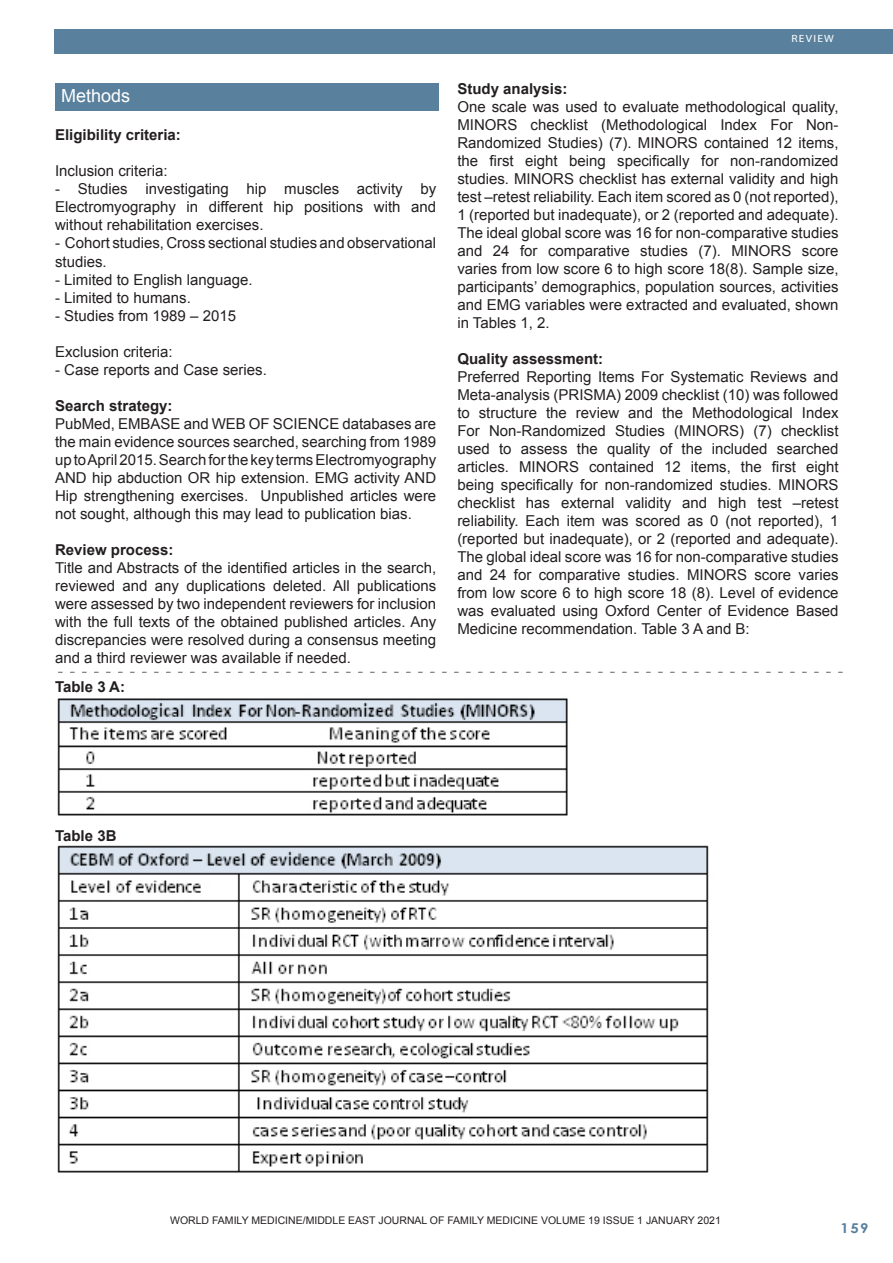
<style>
.page{position:relative;width:893px;height:1263px;background:#fff}
.page>*{position:absolute;margin:0;border:0;box-sizing:border-box;transform-origin:0 0}
.Footnote_Text{font:18px "Arial";color:#fff}
.Footnote_Text-2{font:15px/18px "Arial";color:#231f20;text-align:justify}
.Footnote_Text-3{font:700 15px "Arial";color:#231f20}
.t1{font:700 13.5px "Century Gothic";color:#59809c;scale:1.1 1}
.Footnote_Text-4{font:10.5px "Arial";color:#231f20}
.t2{font:10.5px "Myriad";letter-spacing:.1em;color:#fff;scale:1.1 1}
</style>
<div class="page">
<div style="left:54px;top:30px;width:839px;height:24px;background:#59809c"></div>
<div style="left:55px;top:83px;width:384px;height:27px;background:#59809c"></div>
<img style="left:57px;top:698px;width:511px;height:118px">
<img style="left:57px;top:845px;width:652px;height:328px">
<svg style="left:58px;top:672px;width:785px;height:1px"></svg>
<p class="Footnote_Text" style="left:61px;top:84px;width:71px">Methods</p>
<p class="Footnote_Text-3" style="left:55px;top:125px;width:127px">Eligibility criteria:</p>
<p class="Footnote_Text-2" style="left:55px;top:162px;width:114px">Inclusion criteria:</p>
<p class="Footnote_Text-2" style="left:55px;top:180px;width:383px">- Studies investigating hip muscles activity by Electromyography in different hip positions with and without rehabilitation exercises.</p>
<p class="Footnote_Text-2" style="left:55px;top:234px;width:383px">- Cohort studies, Cross sectional studies and observational studies.</p>
<p class="Footnote_Text-2" style="left:55px;top:270px;width:199px">- Limited to English language.</p>
<p class="Footnote_Text-2" style="left:55px;top:288px;width:137px">- Limited to humans.</p>
<p class="Footnote_Text-2" style="left:55px;top:306px;width:182px">- Studies from 1989 – 2015</p>
<p class="Footnote_Text-2" style="left:55px;top:342px;width:119px">Exclusion criteria:</p>
<p class="Footnote_Text-2" style="left:55px;top:360px;width:213px">- Case reports and Case series.</p>
<p class="Footnote_Text-3" style="left:55px;top:395px;width:119px">Search strategy:</p>
<p class="Footnote_Text-2" style="left:55px;top:414px;width:383px">PubMed, EMBASE and WEB OF SCIENCE databases are the main evidence sources searched, searching from 1989 up to April 2015. Search for the key terms Electromyography AND hip abduction OR hip extension. EMG activity AND Hip strengthening exercises. Unpublished articles were not sought, although this may lead to publication bias.</p>
<p class="Footnote_Text-3" style="left:55px;top:539px;width:120px">Review process:</p>
<p class="Footnote_Text-2" style="left:55px;top:558px;width:383px">Title and Abstracts of the identified articles in the search, reviewed and any duplications deleted. All publications were assessed by two independent reviewers for inclusion with the full texts of the obtained published articles. Any discrepancies were resolved during a consensus meeting and a third reviewer was available if needed.</p>
<p class="Footnote_Text-3" style="left:55px;top:677px;width:72px">Table 3 A:</p>
<p class="t2" style="left:791px;top:34px;width:40px">REVIEW</p>
<p class="Footnote_Text-3" style="left:457px;top:79px;width:112px">Study analysis:</p>
<p class="Footnote_Text-2" style="left:457px;top:98px;width:383px">One scale was used to evaluate methodological quality, MINORS checklist (Methodological Index For Non-Randomized Studies) (7). MINORS contained 12 items, the first eight being specifically for non-randomized studies. MINORS checklist has external validity and high test –retest reliability. Each item scored as 0 (not reported), 1 (reported but inadequate), or 2 (reported and adequate).<br>The ideal global score was 16 for non-comparative studies and 24 for comparative studies (7). MINORS score varies from low score 6 to high score 18(8). Sample size, participants’ demographics, population sources, activities and EMG variables were extracted and evaluated, shown in Tables 1, 2.</p>
<p class="Footnote_Text-3" style="left:457px;top:349px;width:147px">Quality assessment:</p>
<p class="Footnote_Text-2" style="left:457px;top:368px;width:383px">Preferred Reporting Items For Systematic Reviews and Meta-analysis (PRISMA) 2009 checklist (10) was followed to structure the review and the Methodological Index For Non-Randomized Studies (MINORS) (7) checklist used to assess the quality of the included searched articles. MINORS contained 12 items, the first eight being specifically for non-randomized studies. MINORS checklist has external validity and high test –retest reliability. Each item was scored as 0 (not reported), 1 (reported but inadequate), or 2 (reported and adequate).<br>The global ideal score was 16 for non-comparative studies and 24 for comparative studies. MINORS score varies from low score 6 to high score 18 (8). Level of evidence was evaluated using Oxford Center of Evidence Based Medicine recommendation. Table 3 A and B:</p>
<p class="Footnote_Text-3" style="left:55px;top:825px;width:63px">Table 3B</p>
<p class="Footnote_Text-4" style="left:162px;top:1214px;width:569px">WORLD FAMILY MEDICINE/MID LE EAST JOURNAL OF AMILY MEDICINE VOLUME 18 ISSUE 12 DECEMBER 2020</p>
<p class="Footnote_Text-4" style="left:170px;top:1214px;width:552px">WORLD FAMILY MEDICINE/MIDDLE EAST JOURNAL OF FAMILY MEDICINE VOLUME 19 ISSUE 1 JANUARY 2021</p>
<p class="t1" style="left:840px;top:1218px;width:27px">159</p>
</div>
